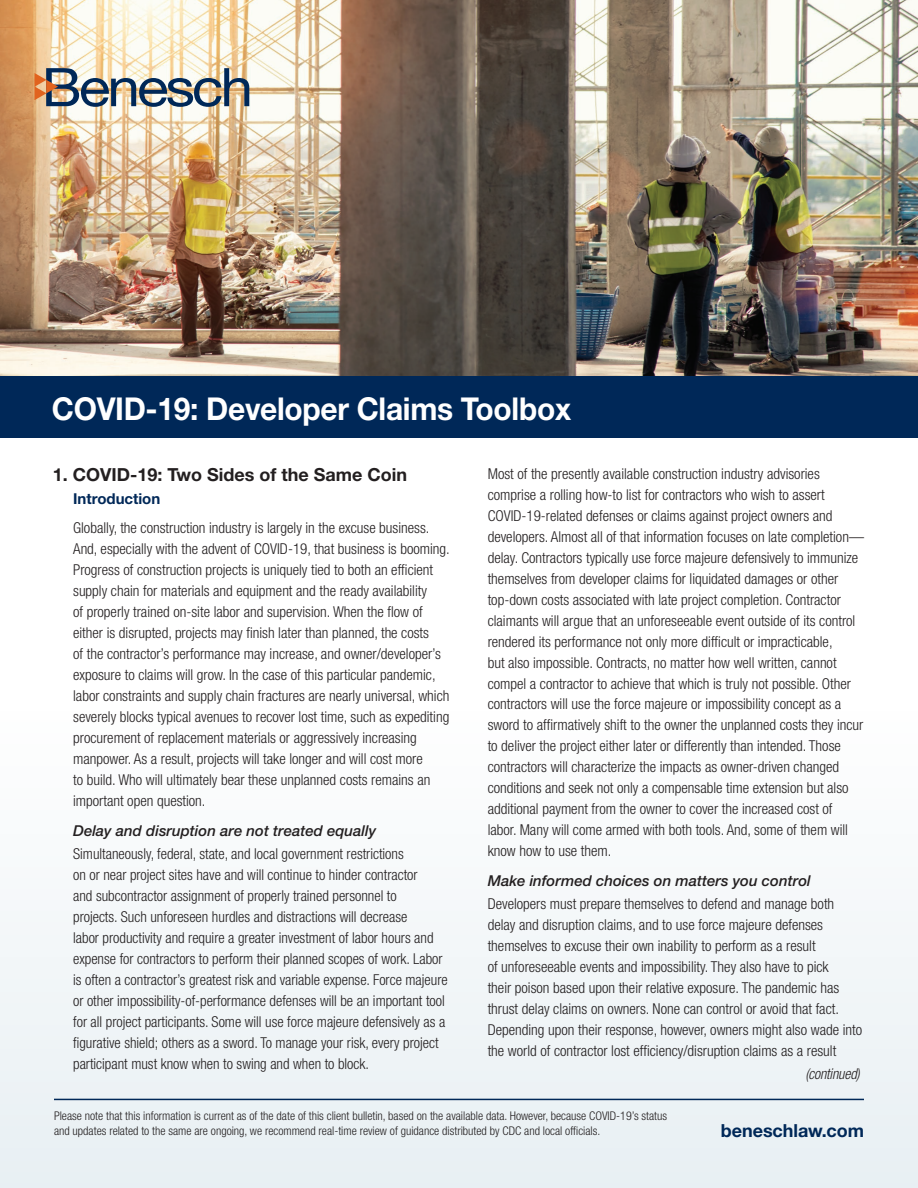
<style>
.page{position:relative;width:918px;height:1188px;background:#fff}
.page>*{position:absolute;margin:0;border:0;box-sizing:border-box;transform-origin:0 0}
.t1{font:700 31.5px "Helvetica Neue";letter-spacing:-.01em;color:#fff;scale:.95 1}
.t2{font:700 18px "Helvetica Neue";color:#231f20}
.t3{font:700 18px "Helvetica Neue";letter-spacing:-.005em;color:#002858}
.t4{font:300 condensed 15px/21px "Helvetica Neue";color:#231f20}
.t5{font:italic 500 15px "Helvetica Neue";color:#231f20}
.t6{font:700 15px "Helvetica Neue";color:#002858}
.t7{font:italic 300 condensed 15px "Helvetica Neue";letter-spacing:-.01em;color:#231f20;scale:.95 1}
.t8{font:300 condensed 12px/15px "Helvetica Neue";color:#231f20}
</style>
<div class="page">
<div style="left:0;top:702px;width:918px;height:486px;background:#f3f7f9"></div>
<img style="left:0;top:0;width:918px;height:397px">
<svg style="left:34px;top:68px;width:215px;height:39px"></svg>
<div style="left:0;top:377px;width:917px;height:61px;background:#002858"></div>
<hr style="left:54px;top:1099px;width:810px;height:1px;background:#002858">
<h1 class="t1" style="left:52px;top:389px;width:548px">COVID-19: Developer Claims Toolbox</h1>
<p class="t2" style="left:53px;top:463px;width:356px">1. COVID-19: Two Sides of the Same Coin</p>
<p class="t6" style="left:73px;top:489px;width:89px">Introduction</p>
<p class="t4" style="left:73px;top:518px;width:378px">Globally, the construction industry is largely in the excuse business.<br>And, especially with the advent of COVID-19, that business is booming.<br>Progress of construction projects is uniquely tied to both an efficient supply chain for materials and equipment and the ready availability<br>of properly trained on-site labor and supervision. When the flow of either is disrupted, projects may finish later than planned, the costs<br>of the contractor’s performance may increase, and owner/developer’s exposure to claims will grow. In the case of this particular pandemic, labor constraints and supply chain fractures are nearly universal, which severely blocks typical avenues to recover lost time, such as expediting procurement of replacement materials or aggressively increasing manpower. As a result, projects will take longer and will cost more<br>to build. Who will ultimately bear these unplanned costs remains an important open question.</p>
<p class="t5" style="left:73px;top:822px;width:305px">Delay and disruption are not treated equally</p>
<p class="t4" style="left:73px;top:843px;width:376px">Simultaneously, federal, state, and local government restrictions<br>on or near project sites have and will continue to hinder contractor<br>and subcontractor assignment of properly trained personnel to<br>projects. Such unforeseen hurdles and distractions will decrease<br>labor productivity and require a greater investment of labor hours and expense for contractors to perform their planned scopes of work. Labor is often a contractor’s greatest risk and variable expense. Force majeure or other impossibility-of-performance defenses will be an important tool for all project participants. Some will use force majeure defensively as a figurative shield; others as a sword. To manage your risk, every project participant must know when to swing and when to block.</p>
<p class="t4" style="left:488px;top:463px;width:378px">Most of the presently available construction industry advisories comprise a rolling how-to list for contractors who wish to assert COVID-19-related defenses or claims against project owners and developers. Almost all of that information focuses on late completion— delay. Contractors typically use force majeure defensively to immunize themselves from developer claims for liquidated damages or other top-down costs associated with late project completion. Contractor claimants will argue that an unforeseeable event outside of its control rendered its performance not only more difficult or impracticable,<br>but also impossible. Contracts, no matter how well written, cannot compel a contractor to achieve that which is truly not possible. Other contractors will use the force majeure or impossibility concept as a sword to affirmatively shift to the owner the unplanned costs they incur to deliver the project either later or differently than intended. Those contractors will characterize the impacts as owner-driven changed conditions and seek not only a compensable time extension but also additional payment from the owner to cover the increased cost of labor. Many will come armed with both tools. And, some of them will know how to use them.</p>
<p class="t5" style="left:488px;top:872px;width:325px">Make informed choices on matters you control</p>
<p class="t4" style="left:488px;top:893px;width:376px">Developers must prepare themselves to defend and manage both delay and disruption claims, and to use force majeure defenses themselves to excuse their own inability to perform as a result<br>of unforeseeable events and impossibility. They also have to pick<br>their poison based upon their relative exposure. The pandemic has thrust delay claims on owners. None can control or avoid that fact.<br>Depending upon their response, however, owners might also wade into the world of contractor lost efficiency/disruption claims as a result</p>
<p class="t7" style="left:805px;top:1065px;width:59px">(continued)</p>
<p class="t8" style="left:54px;top:1108px;width:615px">Please note that this information is current as of the date of this client bulletin, based on the available data. However, because COVID-19’s status and updates related to the same are ongoing, we recommend real-time review of guidance distributed by CDC and local officials.</p>
<p class="t3" style="left:721px;top:1120px;width:145px">beneschlaw.com</p>
</div>
